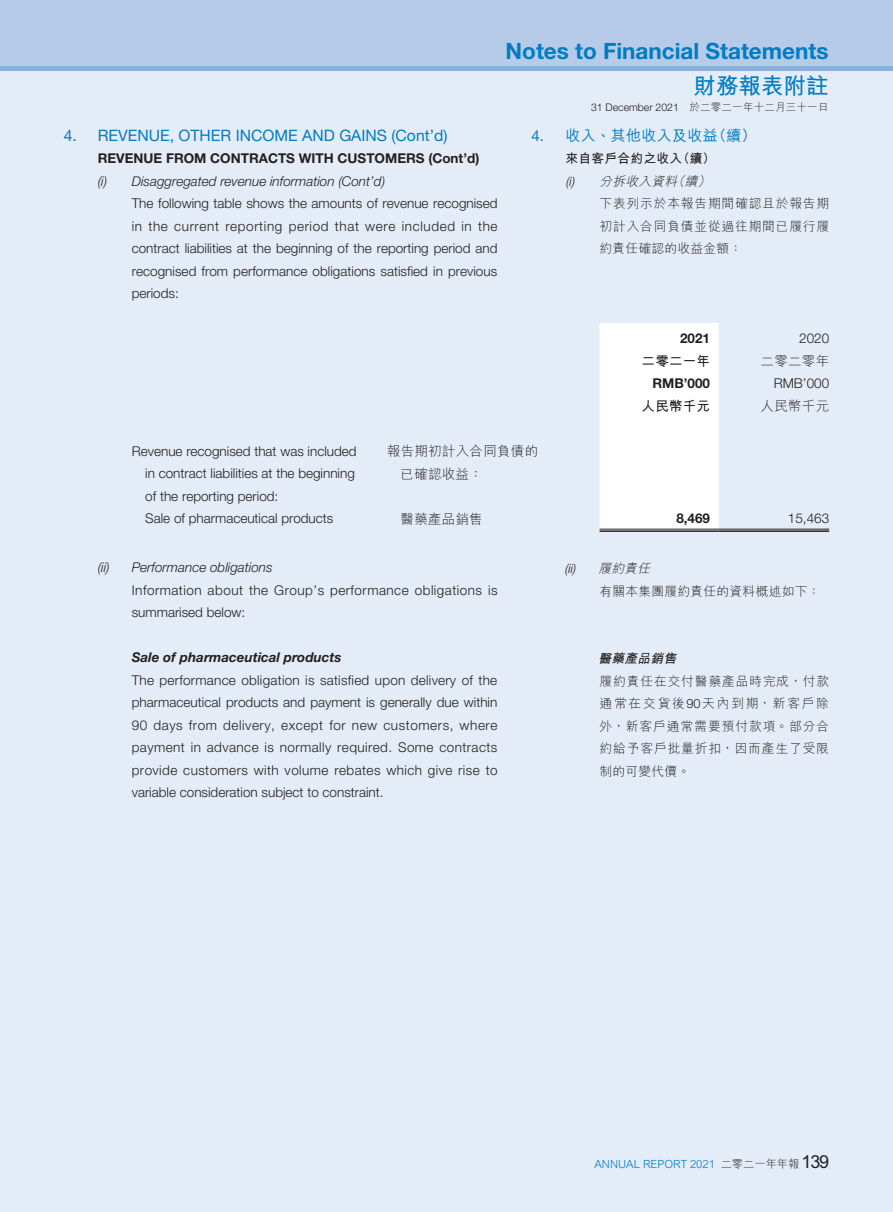
<style>
.page{position:relative;width:893px;height:1212px;background:#fff}
.page>*{position:absolute;margin:0;border:0;box-sizing:border-box;transform-origin:0 0}
.t1{font:700 22.5px "Helvetica Neue LT Std";color:#007cc2}
.t2{font:700 22.5px "M Hei HK";color:#007cc2}
.t3{font:500 18px "M Hei HK";color:#231f20}
._01_H1_E{font:15.75px "Helvetica Neue LT Std";color:#007cc2}
._001_H1_C{font:500 15px "M Hei HK";letter-spacing:.02em;color:#007cc2}
._00_txt_E{font:300 13.5px/22.5px "Helvetica Neue LT Std";letter-spacing:.005em;color:#231f20;text-align:justify}
._50_Table_txt{font:300 13.5px "Helvetica Neue LT Std";color:#231f20}
._03_H3_E{font:italic 300 13.5px "Helvetica Neue LT Std";color:#231f20}
._00_txt_E-2{font:300 13.5px/22.5px "Helvetica Neue LT Std";letter-spacing:.035em;color:#231f20}
._02_H2_E{font:700 13.5px "Helvetica Neue LT Std";color:#231f20}
._50_Table_txt-2{font:300 13.5px "M Hei HK";letter-spacing:.02em;color:#231f20}
._04_H4_E{font:italic 700 13.5px "Helvetica Neue LT Std";color:#231f20}
._50_Table_txt-3{font:700 13.5px "Helvetica Neue LT Std";color:#231f20}
._50_Table_txt-4{font:700 13.5px "M Hei HK";letter-spacing:.02em;color:#231f20}
._000_txt_C{font:300 12.75px/22.5px "M Hei HK";letter-spacing:.065em;color:#231f20;text-align:justify}
._000_txt_C-2{font:300 12.75px "M Hei HK";letter-spacing:.02em;color:#231f20}
._002_H2_C{font:700 12.75px "M Hei HK";letter-spacing:.02em;color:#231f20}
._003_H3_C{font:italic 300 12.75px "M Hei HK";color:#231f20}
._003_H3_C-2{font:italic 300 12.75px "Helvetica Neue LT Std";color:#231f20}
._004_H4_C{font:italic 700 12.75px "M Hei HK";color:#231f20}
.t4{font:300 11.25px "M Hei HK";color:#007cc2}
.t5{font:300 10.5px "Helvetica Neue LT Std";color:#231f20}
.s1{font-family:"M Hei HK"}
.s2{font-family:"Helvetica Neue LT Std";font-weight:400}
.s3{font-family:"Helvetica Neue LT Std"}
.s4{color:#231f20}
</style>
<div class="page">
<div style="left:0;top:71px;width:893px;height:1141px;background:#e4ecf7"></div>
<div style="left:0;top:0;width:893px;height:67px;background:#b6cbe8"></div>
<hr style="left:0;top:67px;width:893px;height:4px;background:#89b0dc">
<div style="left:600px;top:323px;width:119px;height:206px;background:#fff"></div>
<hr style="left:600px;top:529px;width:119px;height:1px;background:#231f20">
<hr style="left:600px;top:530px;width:119px;height:2px;background:#231f20">
<hr style="left:719px;top:529px;width:110px;height:1px;background:#231f20">
<hr style="left:719px;top:530px;width:110px;height:2px;background:#231f20">
<p class="_01_H1_E" style="left:64px;top:126px;width:385px">4. REVENUE, OTHER INCOME AND GAINS (Cont’d)</p>
<p class="_02_H2_E" style="left:98px;top:150px;width:383px">REVENUE FROM CONTRACTS WITH CUSTOMERS (Cont’d)</p>
<p class="_03_H3_E" style="left:98px;top:173px;width:289px">(i) Disaggregated revenue information (Cont’d)</p>
<p class="_00_txt_E" style="left:132px;top:192px;width:367px">The following table shows the amounts of revenue recognised in the current reporting period that were included in the contract liabilities at the beginning of the reporting period and recognised from performance obligations satisfied in previous periods:</p>
<h1 class="t1" style="left:506px;top:37px;width:324px">Notes to Financial Statements</h1>
<h1 class="t2" style="left:693px;top:69px;width:136px">財務報表附註</h1>
<p class="t5" style="left:591px;top:101px;width:239px">31 December 2021 <span class="s1">於二零二一年十二月三十一日</span></p>
<p class="_001_H1_C" style="left:531px;top:125px;width:226px"><span class="s2">4.</span> 收入、其他收入及收益（續）</p>
<p class="_002_H2_C" style="left:565px;top:149px;width:151px">來自客戶合約之收入（續）</p>
<p class="_003_H3_C" style="left:565px;top:175px;width:149px"><span class="s3">(i)</span> 分拆收入資料（續）</p>
<p class="_000_txt_C" style="left:600px;top:192px;width:231px">下表列示於本報告期間確認且於報告期初計入合同負債並從過往期間已履行履約責任確認的收益金額：</p>
<p class="_50_Table_txt-3" style="left:680px;top:330px;width:32px">2021</p>
<p class="_50_Table_txt" style="left:799px;top:330px;width:32px">2020</p>
<p class="_50_Table_txt-4" style="left:641px;top:351px;width:70px">二零二一年</p>
<p class="_50_Table_txt-2" style="left:761px;top:354px;width:70px">二零二零年</p>
<p class="_50_Table_txt-3" style="left:652px;top:375px;width:59px">RMB’000</p>
<p class="_50_Table_txt" style="left:774px;top:375px;width:57px">RMB’000</p>
<p class="_50_Table_txt-4" style="left:641px;top:396px;width:70px">人民幣千元</p>
<p class="_50_Table_txt-2" style="left:761px;top:399px;width:70px">人民幣千元</p>
<p class="_50_Table_txt" style="left:132px;top:443px;width:226px">Revenue recognised that was included</p>
<p class="_50_Table_txt" style="left:145px;top:465px;width:211px">in contract liabilities at the beginning</p>
<p class="_50_Table_txt" style="left:145px;top:488px;width:135px">of the reporting period:</p>
<p class="_50_Table_txt-2" style="left:387px;top:444px;width:153px">報告期初計入合同負債的</p>
<p class="_50_Table_txt-2" style="left:400px;top:467px;width:84px">已確認收益：</p>
<p class="_50_Table_txt" style="left:145px;top:510px;width:190px">Sale of pharmaceutical products</p>
<p class="_50_Table_txt-2" style="left:400px;top:512px;width:84px">醫藥產品銷售</p>
<p class="_50_Table_txt-3" style="left:676px;top:510px;width:35px">8,469</p>
<p class="_50_Table_txt" style="left:788px;top:510px;width:43px">15,463</p>
<p class="_03_H3_E" style="left:98px;top:559px;width:176px">(ii) Performance obligations</p>
<p class="_00_txt_E-2" style="left:132px;top:578px;width:367px">Information about the Group’s performance obligations is summarised below:</p>
<p class="_04_H4_E" style="left:132px;top:649px;width:211px">Sale of pharmaceutical products</p>
<p class="_00_txt_E" style="left:132px;top:668px;width:367px">The performance obligation is satisfied upon delivery of the pharmaceutical products and payment is generally due within 90 days from delivery, except for new customers, where payment in advance is normally required. Some contracts provide customers with volume rebates which give rise to variable consideration subject to constraint.</p>
<p class="_003_H3_C-2" style="left:564px;top:561px;width:90px">(ii) <span class="s1">履約責任</span></p>
<p class="_000_txt_C-2" style="left:600px;top:584px;width:222px">有關本集團履約責任的資料概述如下：</p>
<p class="_004_H4_C" style="left:598px;top:649px;width:83px">醫藥產品銷售</p>
<p class="_000_txt_C" style="left:600px;top:669px;width:231px">履約責任在交付醫藥產品時完成，付款通常在交貨後<span class="s3">90</span>天內到期，新客戶除外，新客戶通常需要預付款項。部分合約給予客戶批量折扣，因而產生了受限制的可變代價。</p>
<h2 class="t3" style="left:801px;top:1148px;width:29px">139</h2>
<p class="t4" style="left:594px;top:1158px;width:207px">ANNUAL REPORT 2021 <span class="s4">二零二一年年報</span></p>
</div>
